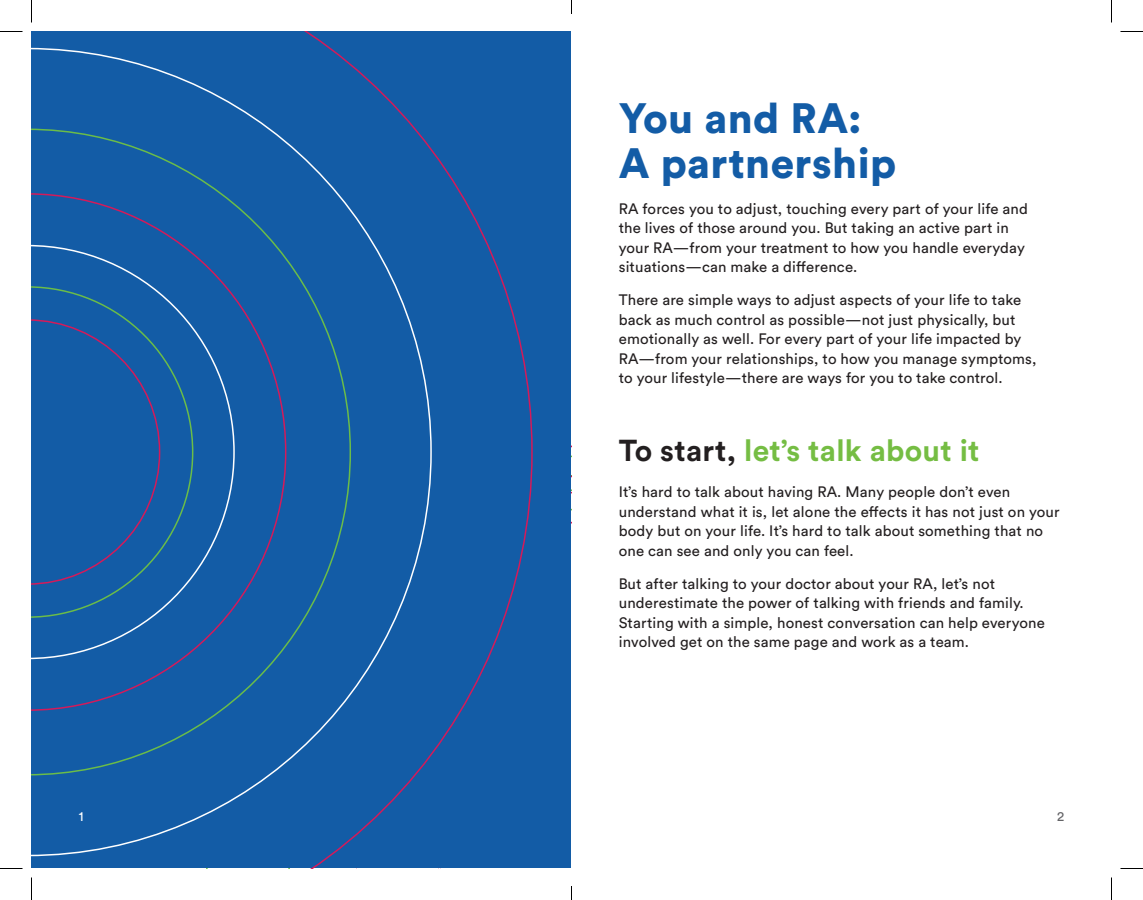
<style>
.page{position:relative;width:1143px;height:900px;background:#fff}
.page>*{position:absolute;margin:0;border:0;box-sizing:border-box;transform-origin:0 0}
.t1{font:900 42px/45px "Circular Std";letter-spacing:.01em;color:#135ca6}
.t2{font:700 30px "Circular Std";letter-spacing:.01em;color:#75bd43}
.t3{font:15px/19.5px "Circular Std";letter-spacing:.01em;color:#231f20}
.t4{font:13.5px "Circular Std";color:#fff}
.t5{font:13.5px "Circular Std";color:#636366}
.s1{color:#231f20}
</style>
<div class="page">
<div style="left:32px;top:32px;width:540px;height:836px;background:#135ca6"></div>
<svg style="left:32px;top:32px;width:501px;height:836px"></svg>
<svg style="left:0;top:31px;width:22px;height:1px"></svg>
<svg style="left:1120px;top:31px;width:23px;height:1px"></svg>
<svg style="left:0;top:868px;width:22px;height:1px"></svg>
<svg style="left:1120px;top:868px;width:23px;height:1px"></svg>
<svg style="left:31px;top:0;width:1px;height:22px"></svg>
<svg style="left:31px;top:878px;width:1px;height:22px"></svg>
<svg style="left:1111px;top:0;width:1px;height:22px"></svg>
<svg style="left:1111px;top:878px;width:1px;height:22px"></svg>
<svg style="left:571px;top:0;width:1px;height:14px"></svg>
<svg style="left:571px;top:886px;width:1px;height:14px"></svg>
<h1 class="t1" style="left:619px;top:95px;width:279px">You and RA:<br>A partnership</h1>
<p class="t3" style="left:619px;top:198px;width:411px">RA forces you to adjust, touching every part of your life and the lives of those around you. But taking an active part in your RA—from your treatment to how you handle everyday situations—can make a difference.</p>
<p class="t3" style="left:619px;top:290px;width:419px">There are simple ways to adjust aspects of your life to take back as much control as possible—not just physically, but emotionally as well. For every part of your life impacted by RA—from your relationships, to how you manage symptoms, to your lifestyle—there are ways for you to take control.</p>
<h2 class="t2" style="left:619px;top:431px;width:362px"><span class="s1">To start,</span> let’s talk about it</h2>
<p class="t3" style="left:619px;top:482px;width:442px">It’s hard to talk about having RA. Many people don’t even understand what it is, let alone the effects it has not just on your body but on your life. It’s hard to talk about something that no one can see and only you can feel.</p>
<p class="t3" style="left:619px;top:573px;width:428px">But after talking to your doctor about your RA, let’s not underestimate the power of talking with friends and family.<br>Starting with a simple, honest conversation can help everyone involved get on the same page and work as a team.</p>
<p class="t4" style="left:79px;top:808px;width:6px">1</p>
<p class="t5" style="left:1057px;top:808px;width:9px">2</p>
</div>
